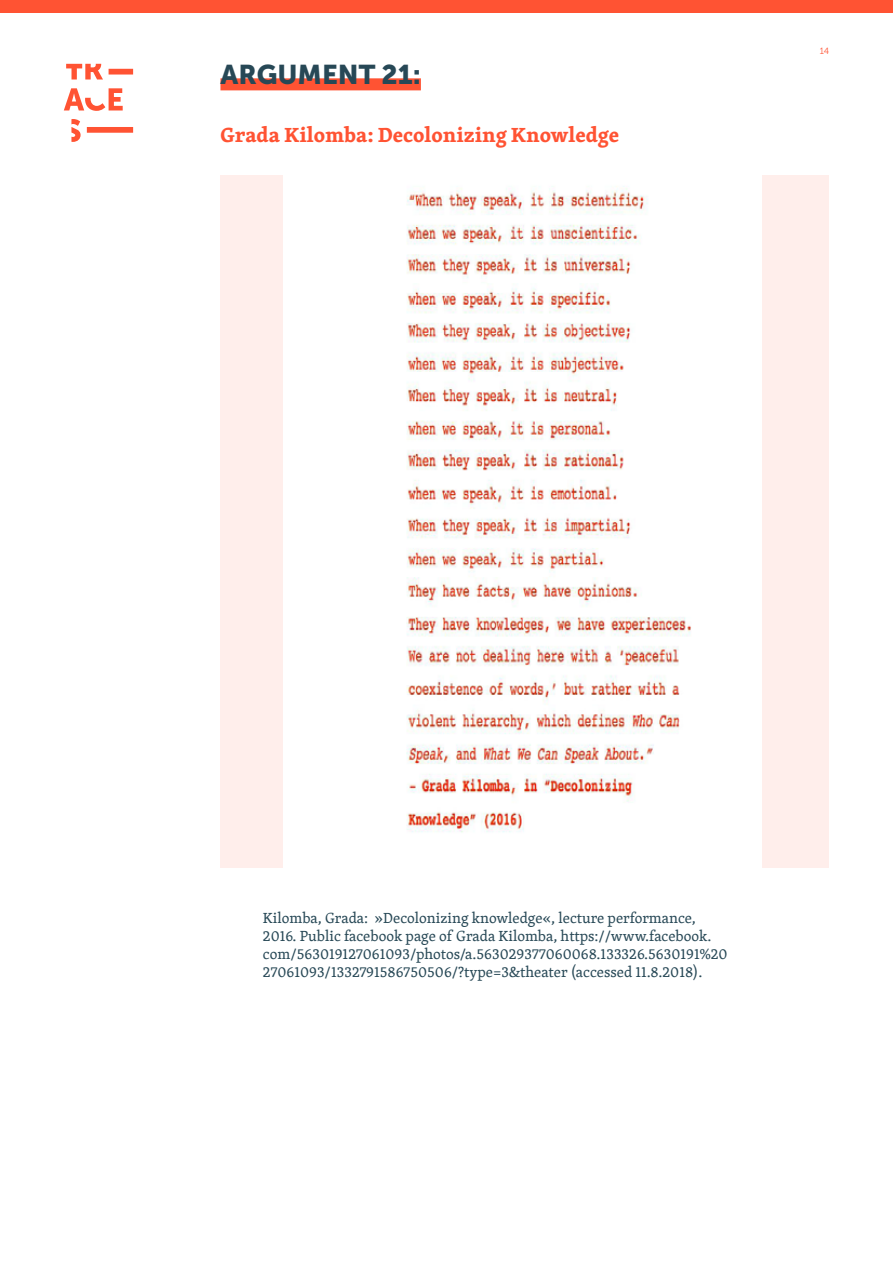
<style>
.page{position:relative;width:893px;height:1263px;background:#fff}
.page>*{position:absolute;margin:0;border:0;box-sizing:border-box;transform-origin:0 0}
.t1{font:27px "Museo Sans 900";color:#274856}
.t2{font:700 21px "Skolar Latin";color:#ff5333}
.t3{font:15px/18px "Skolar Latin";color:#274856}
.t4{font:9px "Museo Sans 300";color:#ff5333}
</style>
<div class="page">
<div style="left:0;top:0;width:893px;height:13px;background:#ff5333"></div>
<div style="left:220px;top:78px;width:201px;height:12px;background:#ff5333"></div>
<div style="left:220px;top:175px;width:609px;height:692px;background:#ffeeeb"></div>
<img style="left:283px;top:175px;width:478px;height:692px">
<svg style="left:64px;top:64px;width:69px;height:78px"></svg>
<h1 class="t1" style="left:220px;top:59px;width:202px">ARGUMENT 21:</h1>
<h2 class="t2" style="left:220px;top:118px;width:400px">Grada Kilomba: Decolonizing Knowledge</h2>
<p class="t4" style="left:820px;top:46px;width:11px">14</p>
<p class="t3" style="left:263px;top:909px;width:466px">Kilomba, Grada: »Decolonizing knowledge«, lecture performance, 2016. Public facebook page of Grada Kilomba, https://www.facebook. com/563019127061093/photos/a.563029377060068.133326.5630191%20<br>27061093/1332791586750506/?type=3&amp;theater (accessed 11.8.2018).</p>
</div>
